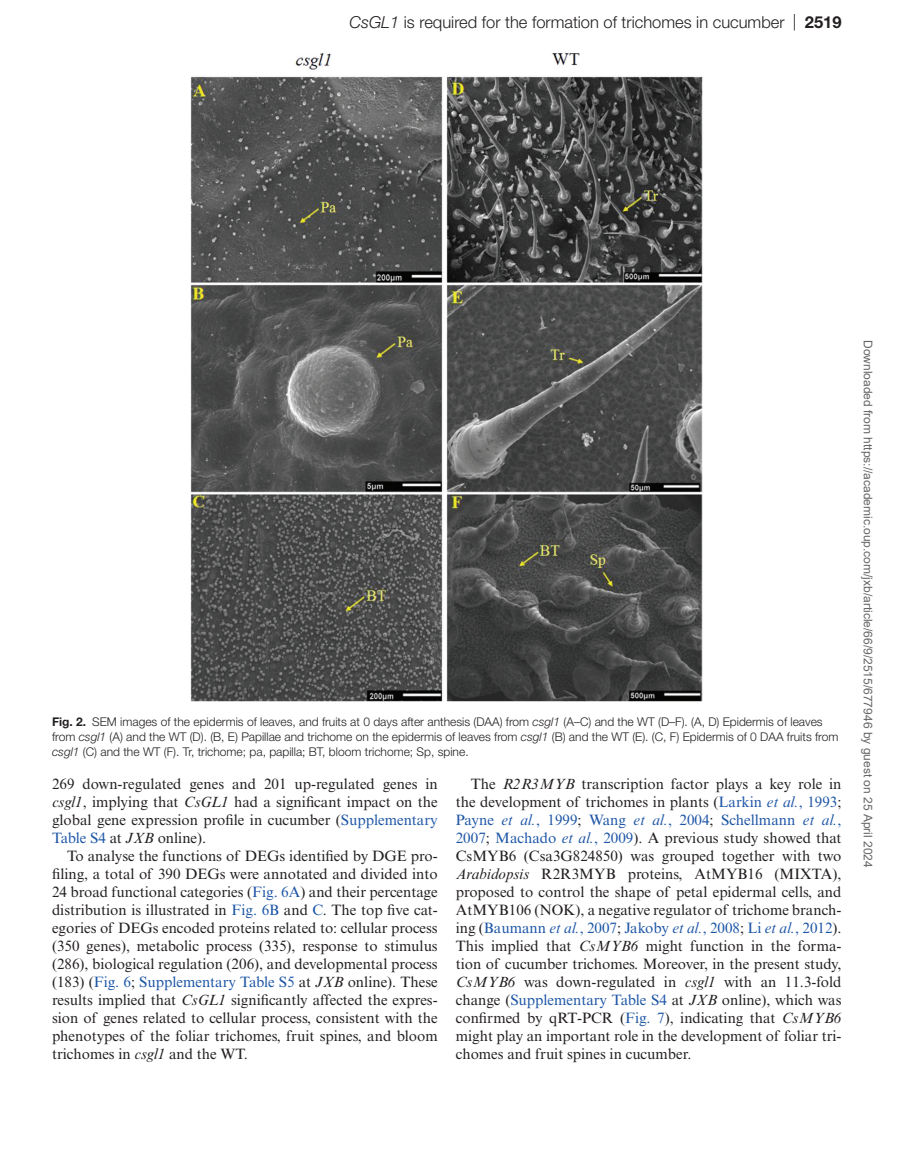
<style>
.page{position:relative;width:897px;height:1165px;background:#fff}
.page>*{position:absolute;margin:0;border:0;box-sizing:border-box;transform-origin:0 0}
.t1{font:300 16.5px "Helvetica Neue LT Std";color:#231f20}
.t2{font:15px/18px "Times New Roman MT Std";color:#231f20;text-align:justify}
.t3{font:300 12px/15px "Helvetica Neue LT Std";color:#231f20}
.t4{font:12px "Arial";color:#666}
.s1{font-style:italic}
.s2{font-weight:700}
.s3{color:#1e56a6}
.s4{font-style:italic;color:#1e56a6}
</style>
<div class="page">
<img style="left:191px;top:53px;width:511px;height:648px">
<p class="t1" style="left:349px;top:12px;width:493px"><span class="s1">CsGL1</span> is required for the formation of trichomes in cucumber | <span class="s2">2519</span></p>
<p class="t3" style="left:52px;top:713px;width:788px"><span class="s2">Fig. 2.</span> SEM images of the epidermis of leaves, and fruits at 0 days after anthesis (DAA) from <span class="s1">csgl1</span> (A–C) and the WT (D–F). (A, D) Epidermis of leaves from <span class="s1">csgl1</span> (A) and the WT (D). (B, E) Papillae and trichome on the epidermis of leaves from <span class="s1">csgl1</span> (B) and the WT (E). (C, F) Epidermis of 0 DAA fruits from <span class="s1">csgl1</span> (C) and the WT (F). Tr, trichome; pa, papilla; BT, bloom trichome; Sp, spine.</p>
<p class="t2" style="left:52px;top:774px;width:387px">269 down-regulated genes and 201 up-regulated genes in <span class="s1">csgl1</span>, implying that <span class="s1">CsGL1</span> had a significant impact on the global gene expression profile in cucumber (<span class="s3">Supplementary Table S4</span> at <span class="s1">JXB</span> online).</p>
<p class="t2" style="left:52px;top:846px;width:387px;text-indent:15px">To analyse the functions of DEGs identified by DGE pro&shy;filing, a total of 390 DEGs were annotated and divided into 24 broad functional categories (<span class="s3">Fig. 6A</span>) and their percentage distribution is illustrated in <span class="s3">Fig. 6B</span> and <span class="s3">C</span>. The top five cat&shy;egories of DEGs encoded proteins related to: cellular process (350 genes), metabolic process (335), response to stimulus (286), biological regulation (206), and developmental process (183) (<span class="s3">Fig. 6</span>; <span class="s3">Supplementary Table S5</span> at <span class="s1">JXB</span> online). These results implied that <span class="s1">CsGL1</span> significantly affected the expres&shy;sion of genes related to cellular process, consistent with the phenotypes of the foliar trichomes, fruit spines, and bloom trichomes in <span class="s1">csgl1</span> and the WT.</p>
<p class="t2" style="left:455px;top:774px;width:387px;text-indent:15px">The <span class="s1">R2R3MYB</span> transcription factor plays a key role in the development of trichomes in plants (<span class="s3">Larkin</span> <span class="s4">et al.</span><span class="s3">, 1993</span>; <span class="s3">Payne</span> <span class="s4">et al.</span><span class="s3">, 1999</span>; <span class="s3">Wang</span> <span class="s4">et al.</span><span class="s3">, 2004</span>; <span class="s3">Schellmann</span> <span class="s4">et al.</span><span class="s3">, 2007</span>; <span class="s3">Machado</span> <span class="s4">et al.</span><span class="s3">, 2009</span>). A previous study showed that CsMYB6 (Csa3G824850) was grouped together with two <span class="s1">Arabidopsis</span> R2R3MYB proteins, AtMYB16 (MIXTA), proposed to control the shape of petal epidermal cells, and AtMYB106 (NOK), a negative regulator of trichome branch&shy;ing (<span class="s3">Baumann</span> <span class="s4">et al.</span><span class="s3">, 2007</span>; <span class="s3">Jakoby</span> <span class="s4">et al.</span><span class="s3">, 2008</span>; <span class="s3">Li</span> <span class="s4">et al.</span><span class="s3">, 2012</span>).<br>This implied that <span class="s1">CsMYB6</span> might function in the forma&shy;tion of cucumber trichomes. Moreover, in the present study, <span class="s1">CsMYB6</span> was down-regulated in <span class="s1">csgl1</span> with an 11.3-fold change (<span class="s3">Supplementary Table S4</span> at <span class="s1">JXB</span> online), which was confirmed by qRT-PCR (<span class="s3">Fig. 7</span>), indicating that <span class="s1">CsMYB6 </span>might play an important role in the development of foliar tri&shy;chomes and fruit spines in cucumber.</p>
<p class="t4" style="left:872px;top:340px;width:529px;rotate:90deg">Downloaded from https://academic.oup.com/jxb/article/66/9/2515/677946 by guest on 25 April 2024</p>
</div>
